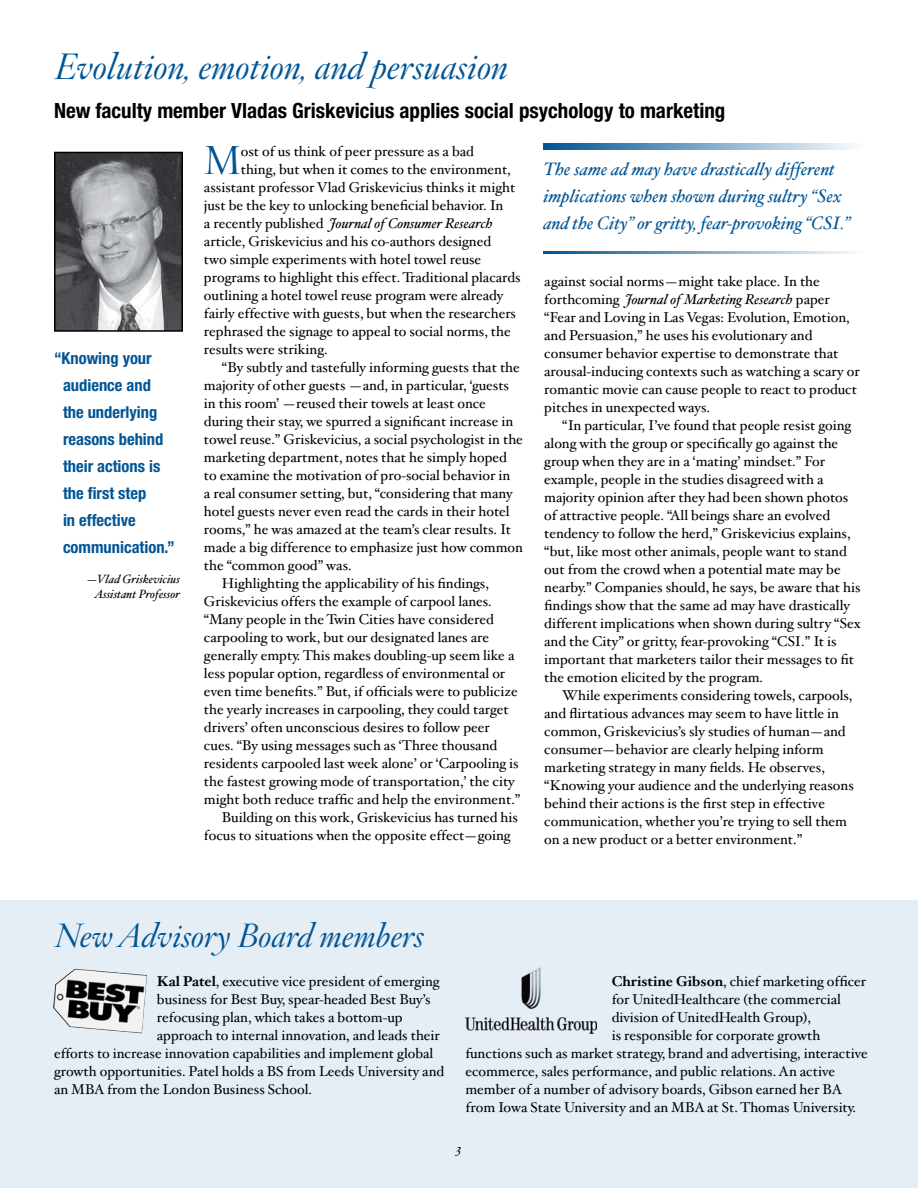
<style>
.page{position:relative;width:918px;height:1188px;background:#fff}
.page>*{position:absolute;margin:0;border:0;box-sizing:border-box;transform-origin:0 0}
.t1{font:39.6px "Hoefler Titling HTF Lt Roman";color:#005595}
.t2{font:italic 36px "Hoefler Titling HTF Lt";color:#005595}
.t3{font:italic 33px "Hoefler Titling HTF Lt";color:#005595}
.t4{font:700 condensed 21px "Helvetica Neue";color:#000}
.t5{font:italic 18px/27px "Hoefler Text";color:#005595}
.t6{font:700 condensed 16.5px/27px "Helvetica Neue";color:#005595}
.t7{font:14.25px/18px "Hoefler Text";color:#000}
.t8{font:italic 14.25px "Hoefler Text";color:#000}
.t9{font:italic 13.5px "Hoefler Text";color:#000}
.t10{font:italic 12px/15px "Hoefler Text";color:#000;text-align:right}
.s1{font-style:normal}
.s2{font-style:italic}
.s3{font-weight:700}
</style>
<div class="page">
<div style="left:0;top:900px;width:918px;height:288px;background:#e6eef5"></div>
<img style="left:465px;top:968px;width:131px;height:65px">
<svg style="left:54px;top:152px;width:129px;height:180px;background:#7a7b7e"></svg>
<img style="left:53px;top:969px;width:94px;height:64px">
<svg style="left:543px;top:143px;width:310px;height:6px;background:#79a6c7"></svg>
<svg style="left:543px;top:252px;width:310px;height:1px"></svg>
<h2 class="t2" style="left:54px;top:52px;width:455px">Evolution, emotion, and persuasion</h2>
<h3 class="t4" style="left:54px;top:103px;width:673px">New faculty member Vladas Griskevicius applies social psychology to marketing</h3>
<p class="t6" style="left:63px;top:346px;width:113px;text-indent:-9px">“Knowing your audience and the underlying reasons behind their actions is the first step<br>in effective communication.”</p>
<p class="t10" style="left:87px;top:573px;width:95px">—Vlad Griskevicius<br>Assistant Professor</p>
<h1 class="t1" style="left:204px;top:143px;width:38px">M</h1>
<p class="t7" style="left:241px;top:144px;width:235px">ost of us think of peer pressure as a bad</p>
<p class="t7" style="left:241px;top:162px;width:271px">thing, but when it comes to the environment,</p>
<p class="t7" style="left:204px;top:180px;width:313px">assistant professor Vlad Griskevicius thinks it might</p>
<p class="t7" style="left:204px;top:198px;width:301px">just be the key to unlocking beneficial behavior. In</p>
<p class="t8" style="left:204px;top:218px;width:290px"><span class="s1">a recently published</span> Journal of Consumer Research</p>
<p class="t7" style="left:204px;top:234px;width:289px">article, Griskevicius and his co-authors designed</p>
<p class="t7" style="left:204px;top:252px;width:279px">two simple experiments with hotel towel reuse</p>
<p class="t7" style="left:204px;top:270px;width:318px">programs to highlight this effect. Traditional placards</p>
<p class="t7" style="left:204px;top:288px;width:301px">outlining a hotel towel reuse program were already</p>
<p class="t7" style="left:204px;top:306px;width:314px">fairly effective with guests, but when the researchers</p>
<p class="t7" style="left:204px;top:324px;width:308px">rephrased the signage to appeal to social norms, the</p>
<p class="t7" style="left:204px;top:342px;width:125px">results were striking.</p>
<p class="t7" style="left:222px;top:360px;width:299px">“By subtly and tastefully informing guests that the</p>
<p class="t7" style="left:204px;top:378px;width:307px">majority of other guests —and, in particular, ‘guests</p>
<p class="t7" style="left:204px;top:396px;width:283px">in this room’ —reused their towels at least once</p>
<p class="t7" style="left:204px;top:414px;width:311px">during their stay, we spurred a significant increase in</p>
<p class="t7" style="left:204px;top:432px;width:320px">towel reuse.” Griskevicius, a social psychologist in the</p>
<p class="t7" style="left:204px;top:450px;width:304px">marketing department, notes that he simply hoped</p>
<p class="t7" style="left:204px;top:468px;width:308px">to examine the motivation of pro-social behavior in</p>
<p class="t7" style="left:204px;top:486px;width:310px">a real consumer setting, but, “considering that many</p>
<p class="t7" style="left:204px;top:504px;width:307px">hotel guests never even read the cards in their hotel</p>
<p class="t7" style="left:204px;top:522px;width:309px">rooms,” he was amazed at the team’s clear results. It</p>
<p class="t7" style="left:204px;top:540px;width:320px">made a big difference to emphasize just how common</p>
<p class="t7" style="left:204px;top:558px;width:149px">the “common good” was.</p>
<p class="t7" style="left:222px;top:576px;width:268px">Highlighting the applicability of his findings,</p>
<p class="t7" style="left:204px;top:594px;width:289px">Griskevicius offers the example of carpool lanes.</p>
<p class="t7" style="left:204px;top:612px;width:291px">“Many people in the Twin Cities have considered</p>
<p class="t7" style="left:204px;top:630px;width:287px">carpooling to work, but our designated lanes are</p>
<p class="t7" style="left:204px;top:648px;width:312px">generally empty. This makes doubling-up seem like a</p>
<p class="t7" style="left:204px;top:666px;width:303px">less popular option, regardless of environmental or</p>
<p class="t7" style="left:204px;top:684px;width:315px">even time benefits.” But, if officials were to publicize</p>
<p class="t7" style="left:204px;top:702px;width:306px">the yearly increases in carpooling, they could target</p>
<p class="t7" style="left:204px;top:720px;width:287px">drivers’ often unconscious desires to follow peer</p>
<p class="t7" style="left:204px;top:738px;width:295px">cues. “By using messages such as ‘Three thousand</p>
<p class="t7" style="left:204px;top:756px;width:316px">residents carpooled last week alone’ or ‘Carpooling is</p>
<p class="t7" style="left:204px;top:774px;width:312px">the fastest growing mode of transportation,’ the city</p>
<p class="t7" style="left:204px;top:792px;width:318px">might both reduce traffic and help the environment.”</p>
<p class="t7" style="left:222px;top:810px;width:297px">Building on this work, Griskevicius has turned his</p>
<p class="t7" style="left:204px;top:828px;width:308px">focus to situations when the opposite effect—going</p>
<p class="t5" style="left:543px;top:158px;width:308px">The same ad may have drastically different implications when shown during sultry “Sex and the City” or gritty, fear-provoking “CSI.”</p>
<p class="t7" style="left:544px;top:273px;width:317px">against social norms—might take place. In the forthcoming <span class="s2">Journal of Marketing Research</span> paper “Fear and Loving in Las Vegas: Evolution, Emotion, and Persuasion,” he uses his evolutionary and consumer behavior expertise to demonstrate that arousal-inducing contexts such as watching a scary or romantic movie can cause people to react to product pitches in unexpected ways.</p>
<p class="t7" style="left:544px;top:417px;width:318px;text-indent:18px">“In particular, I’ve found that people resist going along with the group or specifically go against the group when they are in a ‘mating’ mindset.” For example, people in the studies disagreed with a majority opinion after they had been shown photos of attractive people. “All beings share an evolved tendency to follow the herd,” Griskevicius explains, “but, like most other animals, people want to stand out from the crowd when a potential mate may be nearby.” Companies should, he says, be aware that his findings show that the same ad may have drastically different implications when shown during sultry “Sex and the City” or gritty, fear-provoking “CSI.” It is important that marketers tailor their messages to fit the emotion elicited by the program.</p>
<p class="t7" style="left:544px;top:687px;width:311px;text-indent:18px">While experiments considering towels, carpools, and flirtatious advances may seem to have little in common, Griskevicius’s sly studies of human—and consumer—behavior are clearly helping inform marketing strategy in many fields. He observes, “Knowing your audience and the underlying reasons behind their actions is the first step in effective communication, whether you’re trying to sell them on a new product or a better environment.”</p>
<h3 class="t3" style="left:54px;top:922px;width:371px">New Advisory Board members</h3>
<p class="t7" style="left:157px;top:974px;width:284px"><span class="s3">Kal Patel</span>, executive vice president of emerging</p>
<p class="t7" style="left:157px;top:992px;width:275px">business for Best Buy, spear-headed Best Buy’s</p>
<p class="t7" style="left:157px;top:1010px;width:247px">refocusing plan, which takes a bottom-up</p>
<p class="t7" style="left:157px;top:1028px;width:284px">approach to internal innovation, and leads their</p>
<p class="t7" style="left:54px;top:1046px;width:381px">efforts to increase innovation capabilities and implement global</p>
<p class="t7" style="left:54px;top:1064px;width:392px">growth opportunities. Patel holds a BS from Leeds University and</p>
<p class="t7" style="left:54px;top:1082px;width:260px">an MBA from the London Business School.</p>
<p class="t7" style="left:612px;top:974px;width:256px"><span class="s3">Christine Gibson</span>, chief marketing officer</p>
<p class="t7" style="left:612px;top:992px;width:231px">for UnitedHealthcare (the commercial</p>
<p class="t7" style="left:612px;top:1010px;width:201px">division of UnitedHealth Group),</p>
<p class="t7" style="left:612px;top:1028px;width:210px">is responsible for corporate growth</p>
<p class="t7" style="left:465px;top:1046px;width:404px">functions such as market strategy, brand and advertising, interactive</p>
<p class="t7" style="left:465px;top:1064px;width:371px">ecommerce, sales performance, and public relations. An active</p>
<p class="t7" style="left:465px;top:1082px;width:378px">member of a number of advisory boards, Gibson earned her BA</p>
<p class="t7" style="left:465px;top:1100px;width:392px">from Iowa State University and an MBA at St. Thomas University.</p>
<p class="t9" style="left:456px;top:1143px;width:7px">3</p>
</div>
